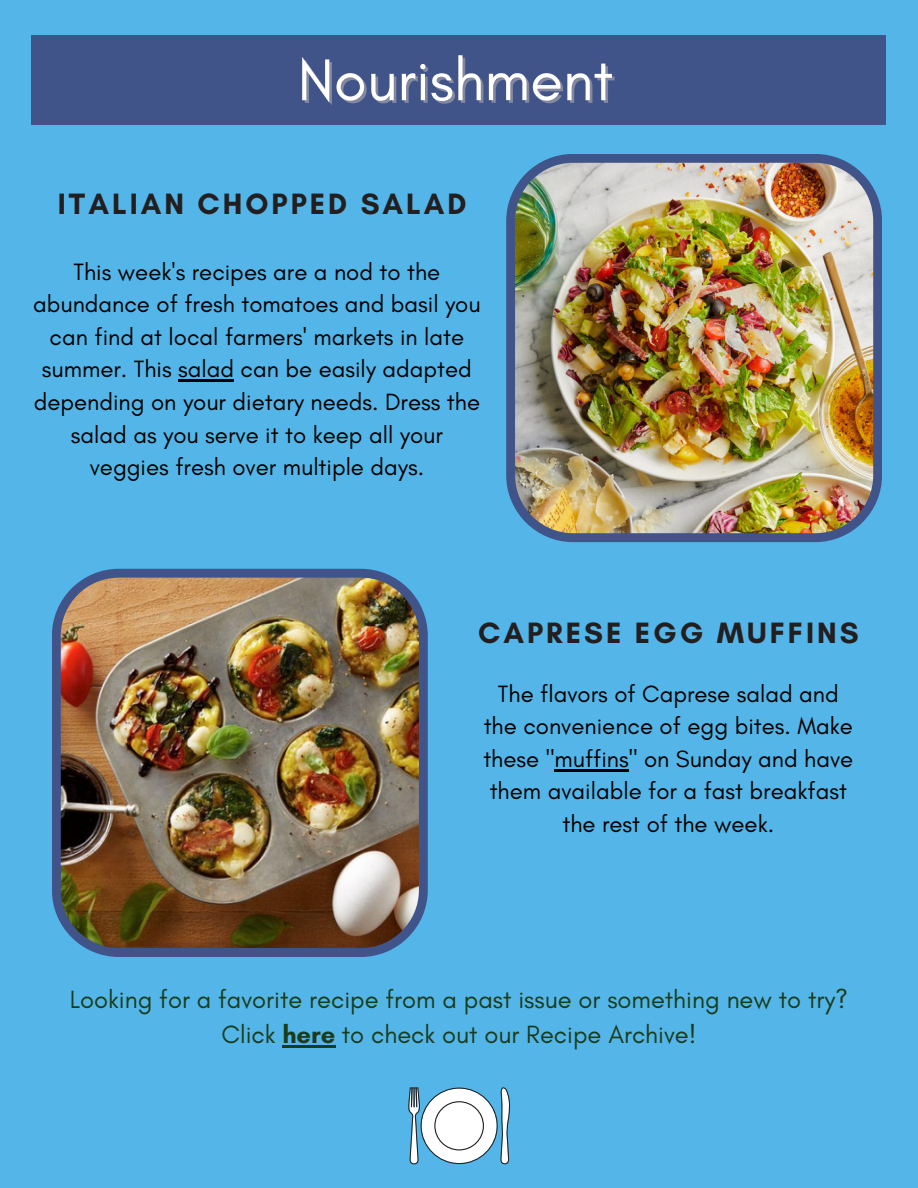
<style>
.page{position:relative;width:918px;height:1188px;background:#54b6e8}
.page>*{position:absolute;margin:0;border:0;box-sizing:border-box;transform-origin:0 0}
.t1{font:60px "Glacial Indifference";color:#fff}
.t2{font:700 30px "Glacial Indifference";letter-spacing:.1em;color:#231f20}
.t3{font:25.5px "Glacial Indifference";color:#193c1d}
.t4{font:24px/32.7px "Glacial Indifference";color:#000;text-align:center}
.s1{font-weight:700}
</style>
<div class="page">
<div style="left:32px;top:35px;width:854px;height:90px;background:#415489"></div>
<img style="left:506px;top:154px;width:376px;height:388px">
<img style="left:52px;top:569px;width:376px;height:388px">
<svg style="left:408px;top:1087px;width:102px;height:77px"></svg>
<hr style="left:282px;top:1045px;width:53px;height:2px;background:#193c1d">
<hr style="left:178px;top:380px;width:56px;height:2px;background:#000">
<hr style="left:555px;top:769px;width:74px;height:2px;background:#000">
<p class="t1" style="left:298px;top:43px;width:317px">Nourishment</p>
<p class="t2" style="left:58px;top:186px;width:410px">ITALIAN CHOPPED SALAD</p>
<p class="t4" style="left:33px;top:255px;width:449px">This week's recipes are a nod to the abundance of fresh tomatoes and basil you can find at local farmers' markets in late summer. This salad can be easily adapted depending on your dietary needs. Dress the salad as you serve it to keep all your veggies fresh over multiple days.</p>
<p class="t2" style="left:478px;top:614px;width:382px">CAPRESE EGG MUFFINS</p>
<p class="t4" style="left:483px;top:677px;width:372px">The flavors of Caprese salad and the convenience of egg bites. Make these "muffins" on Sunday and have them available for a fast breakfast the rest of the week.</p>
<p class="t3" style="left:70px;top:984px;width:780px">Looking for a favorite recipe from a past issue or something new to try?</p>
<p class="t3" style="left:222px;top:1019px;width:476px">Click <span class="s1">here</span> to check out our Recipe Archive!</p>
</div>
